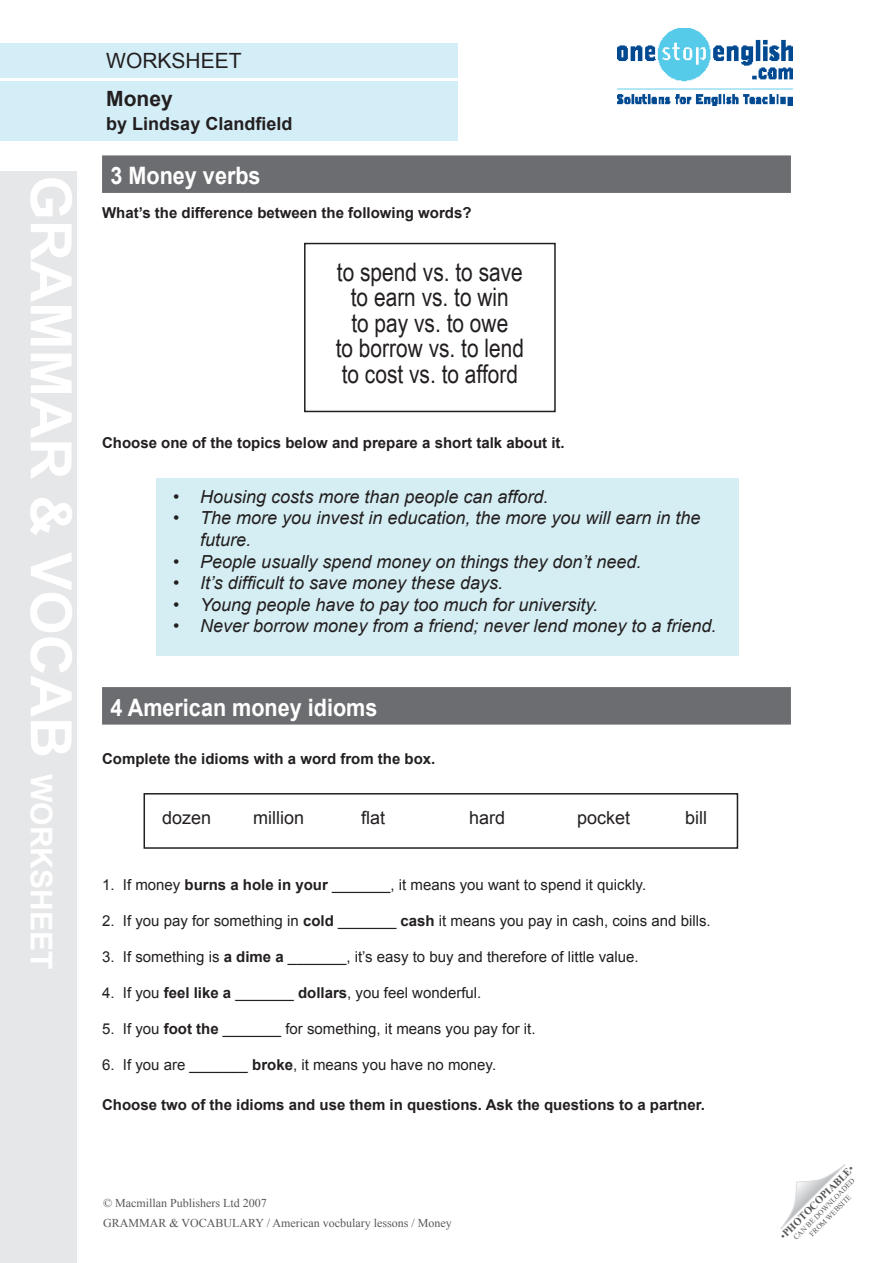
<style>
.page{position:relative;width:893px;height:1263px;background:#fff}
.page>*{position:absolute;margin:0;border:0;box-sizing:border-box;transform-origin:0 0}
.t1{font:700 57px "Arial";color:#fff}
.t2{font:25.5px "Arial Narrow";color:#231f20}
.A_head{font:700 24px "Arial";color:#fff;scale:.9 1}
.t3{font:21px "Arial";color:#231f20}
.Title_in_blue_box{font:700 21px "Arial";color:#231f20}
.t4{font:italic 18px/21.6px "Arial";color:#231f20}
.t5{font:18px "Arial";color:#231f20}
.Author_in_blue_box{font:700 18px "Arial";color:#231f20}
.t6{font:15px "Arial";color:#231f20}
.t7{font:700 15px "Arial";color:#231f20}
.t8{font:12px "Times New Roman";color:#57585a}
.t9{font:700 10.5px "Times New Roman";color:#57585a}
.t10{font:7.5px/9px "Times New Roman";color:#57585a;text-align:center}
.s1{font-size:30px}
.s2{font-weight:700}
.s3{font-weight:400}
</style>
<div class="page">
<img style="left:617px;top:28px;width:176px;height:78px">
<svg style="left:780px;top:1164px;width:65px;height:65px"></svg>
<div style="left:0;top:171px;width:77px;height:1092px;background:#e6e7e9"></div>
<div style="left:0;top:81px;width:457px;height:59px;background:#d4eef7"></div>
<div style="left:0;top:44px;width:457px;height:34px;background:#d4eef7"></div>
<div style="left:102px;top:155px;width:689px;height:38px;background:#6c6d70"></div>
<div style="left:102px;top:687px;width:689px;height:38px;background:#6c6d70"></div>
<div style="left:304px;top:243px;width:252px;height:169px;border:2px solid #231f20"></div>
<div style="left:156px;top:478px;width:582px;height:177px;background:#d5eef3"></div>
<div style="left:144px;top:793px;width:594px;height:56px;border:2px solid #231f20"></div>
<p class="t1" style="left:88px;top:175px;width:795px;rotate:90deg">grammar &amp; vocab <span class="s1">worksheet</span></p>
<p class="t3" style="left:106px;top:47px;width:137px">WORKSHEET</p>
<p class="Title_in_blue_box" style="left:106px;top:85px;width:68px">Money</p>
<p class="Author_in_blue_box" style="left:106px;top:112px;width:188px">by Lindsay Clandfield</p>
<p class="A_head" style="left:111px;top:160px;width:168px">3 Money verbs</p>
<p class="t7" style="left:102px;top:203px;width:371px">What’s the difference between the following words?</p>
<p class="t2" style="left:337px;top:253px;width:187px">to spend vs. to save</p>
<p class="t2" style="left:351px;top:279px;width:160px">to earn vs. to win</p>
<p class="t2" style="left:351px;top:304px;width:158px">to pay vs. to owe</p>
<p class="t2" style="left:336px;top:330px;width:190px">to borrow vs. to lend</p>
<p class="t2" style="left:342px;top:355px;width:178px">to cost vs. to afford</p>
<p class="t7" style="left:102px;top:433px;width:464px">Choose one of the topics below and prepare a short talk about it.</p>
<p class="t4" style="left:173px;top:486px;width:377px">• Housing costs more than people can afford.</p>
<p class="t4" style="left:200px;top:508px;width:502px;text-indent:-27px">• The more you invest in education, the more you will earn in the future.</p>
<p class="t4" style="left:173px;top:551px;width:470px">• People usually spend money on things they don’t need.</p>
<p class="t4" style="left:173px;top:572px;width:331px">• It’s difficult to save money these days.</p>
<p class="t4" style="left:173px;top:594px;width:426px">• Young people have to pay too much for university.</p>
<p class="t4" style="left:173px;top:616px;width:545px">• Never borrow money from a friend; never lend money to a friend.</p>
<p class="A_head" style="left:111px;top:691px;width:298px">4 American money idioms</p>
<p class="t7" style="left:102px;top:749px;width:335px">Complete the idioms with a word from the box.</p>
<p class="t5" style="left:162px;top:806px;width:51px">dozen</p>
<p class="t5" style="left:253px;top:806px;width:52px">million</p>
<p class="t5" style="left:361px;top:806px;width:26px">flat</p>
<p class="t5" style="left:469px;top:806px;width:38px">hard</p>
<p class="t5" style="left:577px;top:806px;width:55px">pocket</p>
<p class="t5" style="left:685px;top:806px;width:23px">bill</p>
<p class="t6" style="left:102px;top:875px;width:546px">1. If money <span class="s2">burns a hole in your</span> _______, it means you want to spend it quickly.</p>
<p class="t6" style="left:102px;top:911px;width:610px">2. If you pay for something in <span class="s2">cold</span> _______ <span class="s2">cash</span> it means you pay in cash, coins and bills.</p>
<p class="t6" style="left:102px;top:947px;width:538px">3. If something is <span class="s2">a dime a</span> _______, it’s easy to buy and therefore of little value.</p>
<p class="t6" style="left:102px;top:983px;width:381px">4. If you <span class="s2">feel like a</span> _______ <span class="s2">dollars</span>, you feel wonderful.</p>
<p class="t6" style="left:102px;top:1019px;width:435px">5. If you <span class="s2">foot the</span> _______ for something, it means you pay for it.</p>
<p class="t6" style="left:102px;top:1055px;width:396px">6. If you are _______ <span class="s2">broke</span>, it means you have no money.</p>
<p class="t7" style="left:102px;top:1095px;width:604px">Choose two of the idioms and use them in questions. Ask the questions to a partner.</p>
<p class="t8" style="left:103px;top:1195px;width:165px">© Macmillan Publishers Ltd 2007</p>
<p class="t8" style="left:103px;top:1215px;width:350px">GRAMMAR &amp; VOCABULARY / American vocbulary lessons / Money</p>
<p class="t9" style="left:777px;top:1232px;width:101px;rotate:-45deg"><span class="s3">•</span>PHOTOCOPIABLE<span class="s3">•</span></p>
<p class="t10" style="left:791px;top:1235px;width:85px;rotate:-45deg">CAN BE DOWNLOADED<br>FROM WEBSITE</p>
</div>
